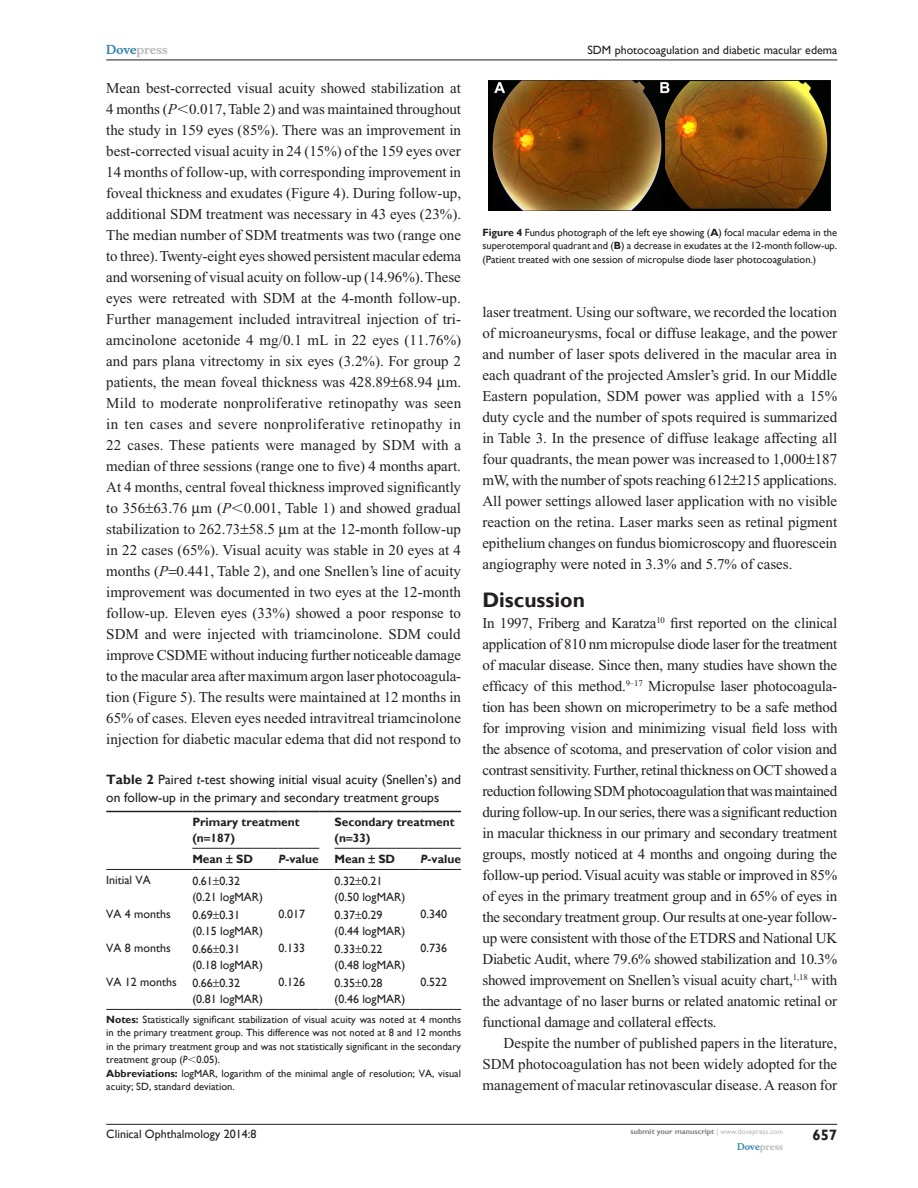
<style>
.page{position:relative;width:918px;height:1188px;background:#fff}
.page>*{position:absolute;margin:0;border:0;box-sizing:border-box;transform-origin:0 0}
.t1{font:700 21px "Gill Sans";color:#231f20}
.TxF{font:15px/21px "Times New Roman";color:#231f20;text-align:justify}
.Tx{font:15px/21px "Times New Roman";color:#231f20;text-align:justify}
.t2{font:700 15px "Gill Sans";color:#231f20}
.TN_TT{font:13.5px/18px "Gill Sans";color:#231f20}
.TB{font:12px/16.5px "Gill Sans";color:#231f20}
.TCH{font:700 12px/16.5px "Gill Sans";color:#231f20}
.t3{font:700 12px "Musee";color:#b8b9bc}
.TSNRI{font:10.5px/13.5px "Gill Sans";color:#231f20;text-align:justify}
.FC{font:10.5px/13.5px "Gill Sans";color:#231f20;text-align:justify}
.t4{font:700 9px "Musee";color:#b8b9bc}
.t5{font:700 7.5px "Gill Sans";color:#808285}
.s1{color:#3485ae}
.s2{font-style:italic}
.s3{font-family:"Mathematical Pi One"}
.s4{font-weight:700}
.s5{font-weight:400;color:#b8b9bc}
</style>
<div class="page">
<hr style="left:106px;top:1124px;width:731px;height:1px;background:#231f20">
<hr style="left:106px;top:60px;width:731px;height:1px;background:#231f20">
<img style="left:489px;top:81px;width:342px;height:129px">
<hr style="left:192px;top:848px;width:86px;height:1px;background:#231f20">
<hr style="left:278px;top:848px;width:41px;height:1px;background:#231f20">
<hr style="left:335px;top:848px;width:86px;height:1px;background:#231f20">
<hr style="left:421px;top:848px;width:40px;height:1px;background:#231f20">
<hr style="left:106px;top:869px;width:86px;height:1px;background:#231f20">
<hr style="left:192px;top:869px;width:86px;height:1px;background:#231f20">
<hr style="left:278px;top:869px;width:41px;height:1px;background:#231f20">
<svg style="left:319px;top:869px;width:16px;height:1px"></svg>
<hr style="left:335px;top:869px;width:86px;height:1px;background:#231f20">
<hr style="left:421px;top:869px;width:40px;height:1px;background:#231f20">
<hr style="left:106px;top:811px;width:86px;height:1px;background:#231f20">
<hr style="left:192px;top:811px;width:86px;height:1px;background:#231f20">
<hr style="left:278px;top:811px;width:41px;height:1px;background:#231f20">
<svg style="left:319px;top:811px;width:16px;height:1px"></svg>
<hr style="left:335px;top:811px;width:86px;height:1px;background:#231f20">
<hr style="left:421px;top:811px;width:40px;height:1px;background:#231f20">
<hr style="left:106px;top:1009px;width:86px;height:1px;background:#231f20">
<hr style="left:192px;top:1009px;width:86px;height:1px;background:#231f20">
<hr style="left:278px;top:1009px;width:41px;height:1px;background:#231f20">
<svg style="left:319px;top:1009px;width:16px;height:1px"></svg>
<hr style="left:335px;top:1009px;width:86px;height:1px;background:#231f20">
<hr style="left:421px;top:1009px;width:40px;height:1px;background:#231f20">
<p class="t3" style="left:106px;top:43px;width:63px"><span class="s1">Dove</span>press</p>
<p class="TxF" style="left:106px;top:77px;width:357px">Mean best-corrected visual acuity showed stabilization at 4 months (<span class="s2">P</span><span class="s3">,</span>0.017, Table 2) and was maintained throughout the study in 159 eyes (85%). There was an improvement in best-corrected visual acuity in 24 (15%) of the 159 eyes over 14 months of follow-up, with corresponding improvement in foveal thickness and exudates (Figure 4). During follow-up, additional SDM treatment was necessary in 43 eyes (23%).<br>The median number of SDM treatments was two (range one to three). Twenty-eight eyes showed persistent macular edema and worsening of visual acuity on follow-up (14.96%). These eyes were retreated with SDM at the 4-month follow-up.<br>Further management included intravitreal injection of tri&shy;amcinolone acetonide 4 mg/0.1 mL in 22 eyes (11.76%) and pars plana vitrectomy in six eyes (3.2%). For group 2 patients, the mean foveal thickness was 428.89 68.94 m.<br>Mild to moderate nonproliferative retinopathy was seen in ten cases and severe nonproliferative retinopathy in 22 cases. These patients were managed by SDM with a median of three sessions (range one to five) 4 months apart.<br>At 4 months, central foveal thickness improved significantly to 356 63.76 m (<span class="s2">P</span><span class="s3">,</span>0.001, Table 1) and showed gradual stabilization to 262.73 58.5 m at the 12-month follow-up in 22 cases (65%). Visual acuity was stable in 20 eyes at 4 months (<span class="s2">P</span> 0.441, Table 2), and one Snellen’s line of acuity improvement was documented in two eyes at the 12-month follow-up. Eleven eyes (33%) showed a poor response to SDM and were injected with triamcinolone. SDM could improve CSDME without inducing further noticeable damage to the macular area after maximum argon laser photocoagula&shy;tion (Figure 5). The results were maintained at 12 months in 65% of cases. Eleven eyes needed intravitreal triamcinolone injection for diabetic macular edema that did not respond to</p>
<p class="TN_TT" style="left:106px;top:771px;width:356px"><span class="s4">Table 2</span> Paired <span class="s2">t</span>-test showing initial visual acuity (Snellen’s) and on follow-up in the primary and secondary treatment groups</p>
<p class="TCH" style="left:192px;top:814px;width:109px">Primary treatment (n 187)</p>
<p class="TCH" style="left:335px;top:814px;width:122px">Secondary treatment (n 33)</p>
<p class="TCH" style="left:192px;top:851px;width:62px">Mean SD</p>
<p class="TCH" style="left:278px;top:851px;width:42px"><span class="s2">P</span>-value</p>
<p class="TCH" style="left:335px;top:851px;width:62px">Mean SD</p>
<p class="TCH" style="left:421px;top:851px;width:42px"><span class="s2">P</span>-value</p>
<p class="TB" style="left:106px;top:872px;width:46px">Initial VA</p>
<p class="TB" style="left:192px;top:873px;width:72px">0.61 0.32 (0.21 logMAR)</p>
<p class="TB" style="left:335px;top:873px;width:49px">0.32 0.21</p>
<p class="TB" style="left:335px;top:889px;width:72px">(0.50 logMAR)</p>
<p class="TB" style="left:106px;top:906px;width:66px">VA 4 months</p>
<p class="TB" style="left:192px;top:907px;width:72px">0.69 0.31 (0.15 logMAR)</p>
<p class="TB" style="left:278px;top:906px;width:28px">0.017</p>
<p class="TB" style="left:335px;top:907px;width:72px">0.37 0.29 (0.44 logMAR)</p>
<p class="TB" style="left:421px;top:906px;width:28px">0.340</p>
<p class="TB" style="left:106px;top:940px;width:66px">VA 8 months</p>
<p class="TB" style="left:192px;top:941px;width:72px">0.66 0.31 (0.18 logMAR)</p>
<p class="TB" style="left:278px;top:940px;width:28px">0.133</p>
<p class="TB" style="left:335px;top:941px;width:72px">0.33 0.22 (0.48 logMAR)</p>
<p class="TB" style="left:421px;top:940px;width:28px">0.736</p>
<p class="TB" style="left:106px;top:974px;width:72px">VA 12 months</p>
<p class="TB" style="left:192px;top:975px;width:72px">0.66 0.32 (0.81 logMAR)</p>
<p class="TB" style="left:278px;top:974px;width:28px">0.126</p>
<p class="TB" style="left:335px;top:975px;width:72px">0.35 0.28 (0.46 logMAR)</p>
<p class="TB" style="left:421px;top:974px;width:28px">0.522</p>
<p class="TSNRI" style="left:106px;top:1013px;width:356px"><span class="s4">Notes:</span> Statistically significant stabilization of visual acuity was noted at 4 months in the primary treatment group. This difference was not noted at 8 and 12 months in the primary treatment group and was not statistically significant in the secondary treatment group (<span class="s2">P</span><span class="s3">,</span>0.05).</p>
<p class="TSNRI" style="left:106px;top:1067px;width:356px"><span class="s4">Abbreviations:</span> logMAR, logarithm of the minimal angle of resolution; VA, visual acuity; SD, standard deviation.</p>
<p class="TB" style="left:587px;top:42px;width:251px">SDM photocoagulation and diabetic macular edema</p>
<p class="FC" style="left:482px;top:226px;width:356px"><span class="s4">Figure 4</span> Fundus photograph of the left eye showing (<span class="s4">A</span>) focal macular edema in the superotemporal quadrant and (<span class="s4">B</span>) a decrease in exudates at the 12-month follow-up. (Patient treated with one session of micropulse diode laser photocoagulation.)</p>
<p class="TxF" style="left:482px;top:302px;width:356px">laser treatment. Using our software, we recorded the location of microaneurysms, focal or diffuse leakage, and the power and number of laser spots delivered in the macular area in each quadrant of the projected Amsler’s grid. In our Middle Eastern population, SDM power was applied with a 15% duty cycle and the number of spots required is summarized in Table 3. In the presence of diffuse leakage affecting all four quadrants, the mean power was increased to 1,000 187 mW, with the number of spots reaching 612 215 applications.<br>All power settings allowed laser application with no visible reaction on the retina. Laser marks seen as retinal pigment epithelium changes on fundus biomicroscopy and fluorescein angiography were noted in 3.3% and 5.7% of cases.</p>
<h1 class="t1" style="left:482px;top:587px;width:104px">Discussion</h1>
<p class="TxF" style="left:482px;top:612px;width:357px">In 1997, Friberg and Karatza<sup>10</sup> first reported on the clinical application of 810 nm micropulse diode laser for the treatment of macular disease. Since then, many studies have shown the efficacy of this method.<sup>9–17</sup> Micropulse laser photocoagula&shy;tion has been shown on microperimetry to be a safe method for improving vision and minimizing visual field loss with the absence of scotoma, and preservation of color vision and contrast sensitivity. Further, retinal thickness on OCT showed a reduction following SDM photocoagulation that was maintained during follow-up. In our series, there was a significant reduction in macular thickness in our primary and secondary treatment groups, mostly noticed at 4 months and ongoing during the follow-up period. Visual acuity was stable or improved in 85% of eyes in the primary treatment group and in 65% of eyes in the secondary treatment group. Our results at one-year follow&shy;up were consistent with those of the ETDRS and National UK Diabetic Audit, where 79.6% showed stabilization and 10.3% showed improvement on Snellen’s visual acuity chart,<sup>1,18</sup> with the advantage of no laser burns or related anatomic retinal or functional damage and collateral effects.</p>
<p class="Tx" style="left:482px;top:1032px;width:356px;text-indent:21px">Despite the number of published papers in the literature, SDM photocoagulation has not been widely adopted for the management of macular retinovascular disease. A reason for</p>
<p class="TB" style="left:106px;top:1126px;width:152px">Clinical Ophthalmology 2014:8</p>
<p class="t5" style="left:631px;top:1127px;width:154px">submit your manuscript <span class="s5">| www.dovepress.com</span></p>
<p class="t4" style="left:737px;top:1141px;width:48px"><span class="s1">Dove</span>press</p>
<p class="t2" style="left:812px;top:1126px;width:26px">657</p>
</div>
